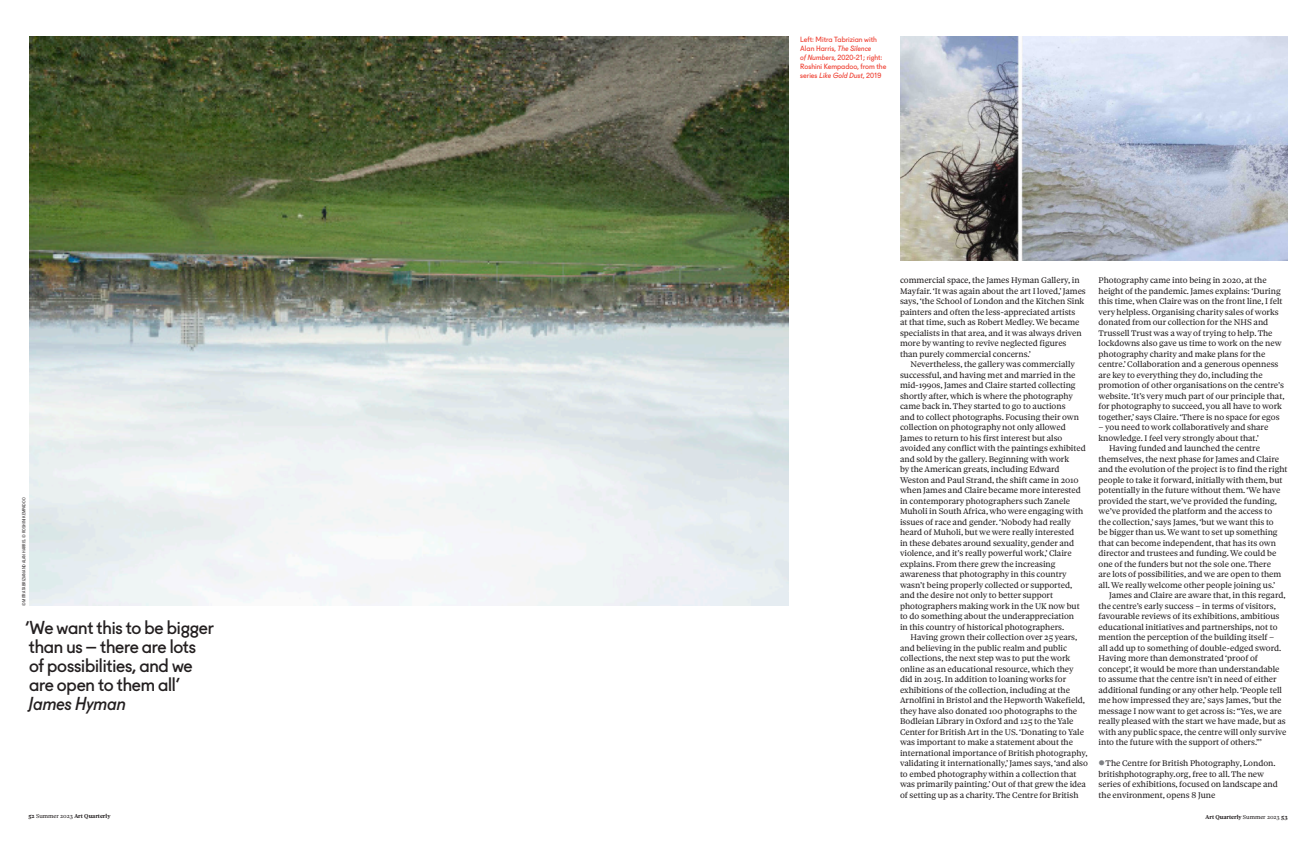
<style>
.page{position:relative;width:1316px;height:842px;background:#fff}
.page>*{position:absolute;margin:0;border:0;box-sizing:border-box;transform-origin:0 0}
._30_pullquote{font:18px/19px "Fugue Art Fund";letter-spacing:-.01em;color:#231f20}
._30_pullquote-2{font:italic 18px "Fugue Art Fund";letter-spacing:-.01em;color:#231f20}
._20_sole_text___inde{font:8.8px/10.5px "Sole Serif Text";color:#231f20}
._50_caption___red{font:7.2px/9px "Fugue Art Fund";color:#ef4639}
._99_folio___left{font:700 6px "Sole Serif Text";color:#231f20}
._99_folio___right{font:700 6px "Sole Serif Text";color:#231f20}
._99_credit_line___le{font:condensed 4.8px "Franklin Gothic";color:#231f20}
.s1{font-style:italic}
.s2{font-weight:400}
</style>
<div class="page">
<img style="left:29px;top:36px;width:760px;height:570px">
<img style="left:900px;top:36px;width:387px;height:224px">
<p class="_99_credit_line___le" style="left:21px;top:606px;width:110px;rotate:-90deg">© MITRA TABRIZIAN AND ALAN HARRIS. © ROSHINI KEMPADOO</p>
<p class="_30_pullquote" style="left:26px;top:616px;width:190px">‘We want this to be bigger than us – there are lots<br>of possibilities, and we are open to them all’</p>
<p class="_30_pullquote-2" style="left:28px;top:689px;width:99px">James Hyman</p>
<p class="_50_caption___red" style="left:800px;top:34px;width:88px">Left: Mitra Tabrizian with<br>Alan Harris, <span class="s1">The Silence<br>of Numbers</span>, 2020-21; right:<br>Roshini Kempadoo, from the series <span class="s1">Like Gold Dust</span>, 2019</p>
<p class="_20_sole_text___inde" style="left:900px;top:275px;width:187px">commercial space, the James Hyman Gallery, in Mayfair. ‘It was again about the art I loved,’ James says, ‘the School of London and the Kitchen Sink painters and often the less-appreciated artists<br>at that time, such as Robert Medley. We became specialists in that area, and it was always driven more by wanting to revive neglected figures than purely commercial concerns.’</p>
<p class="_20_sole_text___inde" style="left:900px;top:359px;width:187px;text-indent:10px">Nevertheless, the gallery was commercially successful, and having met and married in the mid-1990s, James and Claire started collecting shortly after, which is where the photography came back in. They started to go to auctions<br>and to collect photographs. Focusing their own collection on photography not only allowed James to return to his first interest but also avoided any conflict with the paintings exhibited and sold by the gallery. Beginning with work<br>by the American greats, including Edward Weston and Paul Strand, the shift came in 2010 when James and Claire became more interested in contemporary photographers such Zanele Muholi in South Africa, who were engaging with issues of race and gender. ‘Nobody had really heard of Muholi, but we were really interested<br>in these debates around sexuality, gender and violence, and it’s really powerful work,’ Claire explains. From there grew the increasing awareness that photography in this country wasn’t being properly collected or supported, and the desire not only to better support photographers making work in the UK now but to do something about the underappreciation<br>in this country of historical photographers.</p>
<p class="_20_sole_text___inde" style="left:900px;top:632px;width:189px;text-indent:10px">Having grown their collection over 25 years, and believing in the public realm and public collections, the next step was to put the work online as an educational resource, which they did in 2015. In addition to loaning works for exhibitions of the collection, including at the Arnolfini in Bristol and the Hepworth Wakefield, they have also donated 100 photographs to the Bodleian Library in Oxford and 125 to the Yale Center for British Art in the US. ‘Donating to Yale was important to make a statement about the international importance of British photography, validating it internationally,’ James says, ‘and also to embed photography within a collection that was primarily painting.’ Out of that grew the idea of setting up as a charity. The Centre for British</p>
<p class="_20_sole_text___inde" style="left:1098px;top:275px;width:187px">Photography came into being in 2020, at the height of the pandemic. James explains: ‘During this time, when Claire was on the front line, I felt very helpless. Organising charity sales of works donated from our collection for the NHS and Trussell Trust was a way of trying to help. The lockdowns also gave us time to work on the new photography charity and make plans for the centre.’ Collaboration and a generous openness are key to everything they do, including the promotion of other organisations on the centre’s website. ‘It’s very much part of our principle that, for photography to succeed, you all have to work together,’ says Claire. ‘There is no space for egos</p>
<p class="_20_sole_text___inde" style="left:1098px;top:422px;width:171px">– you need to work collaboratively and share knowledge. I feel very strongly about that.’</p>
<p class="_20_sole_text___inde" style="left:1098px;top:443px;width:190px;text-indent:10px">Having funded and launched the centre themselves, the next phase for James and Claire and the evolution of the project is to find the right people to take it forward, initially with them, but potentially in the future without them. ‘We have provided the start, we’ve provided the funding, we’ve provided the platform and the access to<br>the collection,’ says James, ‘but we want this to<br>be bigger than us. We want to set up something that can become independent, that has its own director and trustees and funding. We could be one of the funders but not the sole one. There<br>are lots of possibilities, and we are open to them all. We really welcome other people joining us.’</p>
<p class="_20_sole_text___inde" style="left:1098px;top:590px;width:189px;text-indent:10px">James and Claire are aware that, in this regard, the centre’s early success – in terms of visitors, favourable reviews of its exhibitions, ambitious educational initiatives and partnerships, not to mention the perception of the building itself –<br>all add up to something of double-edged sword.<br>Having more than demonstrated ‘proof of concept’, it would be more than understandable to assume that the centre isn’t in need of either additional funding or any other help. ‘People tell me how impressed they are,’ says James, ‘but the message I now want to get across is: “Yes, we are really pleased with the start we have made, but as with any public space, the centre will only survive into the future with the support of others.”’</p>
<p class="_20_sole_text___inde" style="left:1098px;top:758px;width:181px;text-indent:7px">The Centre for British Photography, London. britishphotography.org, free to all. The new series of exhibitions, focused on landscape and the environment, opens 8 June</p>
<p class="_99_folio___left" style="left:28px;top:813px;width:84px">52 <span class="s2">Summer 2023</span> Art Quarterly</p>
<p class="_99_folio___right" style="left:1205px;top:813px;width:83px">Art Quarterly <span class="s2">Summer 2023</span> 53</p>
</div>
